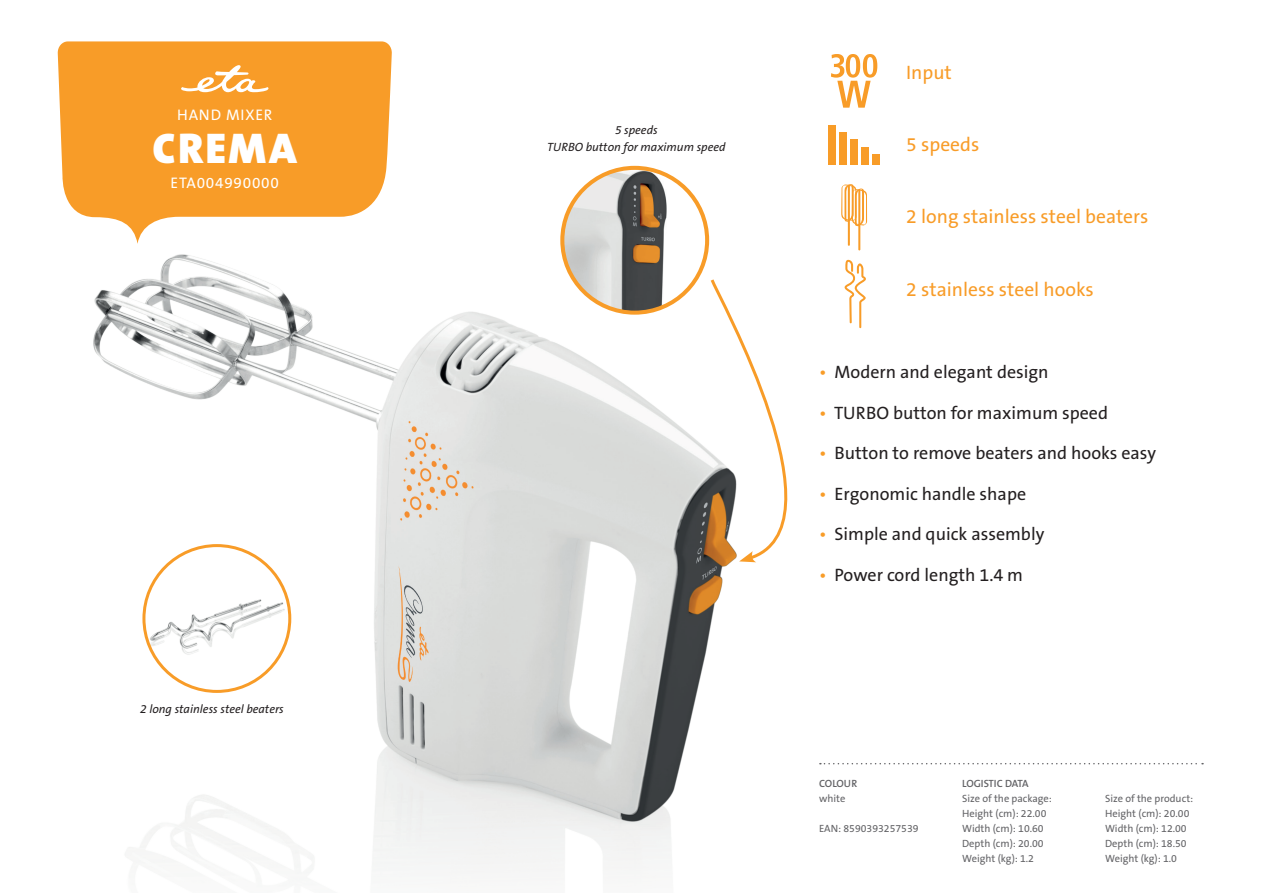
<style>
.page{position:relative;width:1263px;height:893px;background:#fff}
.page>*{position:absolute;margin:0;border:0;box-sizing:border-box;transform-origin:0 0}
.t1{font:900 43.2px "The Sans CE B9";letter-spacing:.05em;color:#fff}
.t2{font:19.5px "The Sans CE B5 Plain";color:#f89c28}
.t3{font:18px "The Sans CE B5 Plain";color:#231f20}
.t4{font:15.45px "The Sans CE B5 Plain";letter-spacing:.05em;color:#fff}
.t5{font:italic 12px/16.5px "The Sans CE B5";color:#231f20;text-align:center}
.t6{font:10.5px/15px "The Sans CE B5 Plain";color:#636366}
.t7{font:600 10.5px "The Sans CE B6";letter-spacing:-.01em;color:#636366}
.s1{color:#f89c28}
</style>
<div class="page">
<div style="left:58px;top:41px;width:334px;height:130px;background:#f89c28"></div>
<svg style="left:820px;top:763px;width:383px;height:1px"></svg>
<svg style="left:181px;top:65px;width:87px;height:27px"></svg>
<img style="left:62px;top:171px;width:694px;height:701px">
<img style="left:144px;top:574px;width:146px;height:106px">
<div style="left:142px;top:544px;width:149px;height:149px;border:3px solid #f89c28;border-radius:50%"></div>
<img style="left:562px;top:168px;width:133px;height:145px">
<div style="left:560px;top:166px;width:149px;height:149px;border:4px solid #f89c28;border-radius:50%"></div>
<div style="left:839px;top:132px;width:8px;height:33px;background:#f89c28"></div>
<div style="left:828px;top:125px;width:8px;height:40px;background:#f89c28"></div>
<div style="left:850px;top:139px;width:8px;height:26px;background:#f89c28"></div>
<div style="left:861px;top:147px;width:8px;height:18px;background:#f89c28"></div>
<div style="left:872px;top:154px;width:8px;height:11px;background:#f89c28"></div>
<svg style="left:831px;top:54px;width:46px;height:54px"></svg>
<svg style="left:708px;top:260px;width:158px;height:302px"></svg>
<hr style="left:858px;top:189px;width:2px;height:61px;background:#f89c28">
<hr style="left:848px;top:185px;width:2px;height:61px;background:#f89c28">
<svg style="left:841px;top:184px;width:26px;height:43px"></svg>
<h3 class="t4" style="left:177px;top:106px;width:97px">HAND MIXER</h3>
<h1 class="t1" style="left:153px;top:122px;width:146px">CREMA</h1>
<h3 class="t4" style="left:171px;top:174px;width:110px">ETA004990000</h3>
<p class="t5" style="left:140px;top:702px;width:145px">2 long stainless steel beaters</p>
<p class="t5" style="left:547px;top:122px;width:180px">5 speeds<br>TURBO button for maximum speed</p>
<h2 class="t2" style="left:906px;top:62px;width:47px">Input</h2>
<h2 class="t2" style="left:906px;top:134px;width:75px">5 speeds</h2>
<h2 class="t2" style="left:906px;top:206px;width:244px">2 long stainless steel beaters</h2>
<h2 class="t2" style="left:906px;top:278px;width:189px">2 stainless steel hooks</h2>
<h3 class="t3" style="left:819px;top:362px;width:231px"><span class="s1">•</span> Modern and elegant design</h3>
<h3 class="t3" style="left:819px;top:403px;width:290px"><span class="s1">•</span> TURBO button for maximum speed</h3>
<h3 class="t3" style="left:819px;top:443px;width:338px"><span class="s1">•</span> Button to remove beaters and hooks easy</h3>
<h3 class="t3" style="left:819px;top:484px;width:209px"><span class="s1">•</span> Ergonomic handle shape</h3>
<h3 class="t3" style="left:819px;top:524px;width:227px"><span class="s1">•</span> Simple and quick assembly</h3>
<h3 class="t3" style="left:819px;top:565px;width:205px"><span class="s1">•</span> Power cord length 1.4 m</h3>
<p class="t7" style="left:819px;top:778px;width:40px">COLOUR</p>
<p class="t6" style="left:819px;top:792px;width:28px">white</p>
<p class="t6" style="left:819px;top:822px;width:101px">EAN: 8590393257539</p>
<p class="t7" style="left:962px;top:778px;width:68px">LOGISTIC DATA</p>
<p class="t6" style="left:962px;top:792px;width:91px">Size of the package:<br>Height (cm): 22.00<br>Width (cm): 10.60<br>Depth (cm): 20.00<br>Weight (kg): 1.2</p>
<p class="t6" style="left:1105px;top:792px;width:90px">Size of the product:<br>Height (cm): 20.00<br>Width (cm): 12.00<br>Depth (cm): 18.50<br>Weight (kg): 1.0</p>
</div>
